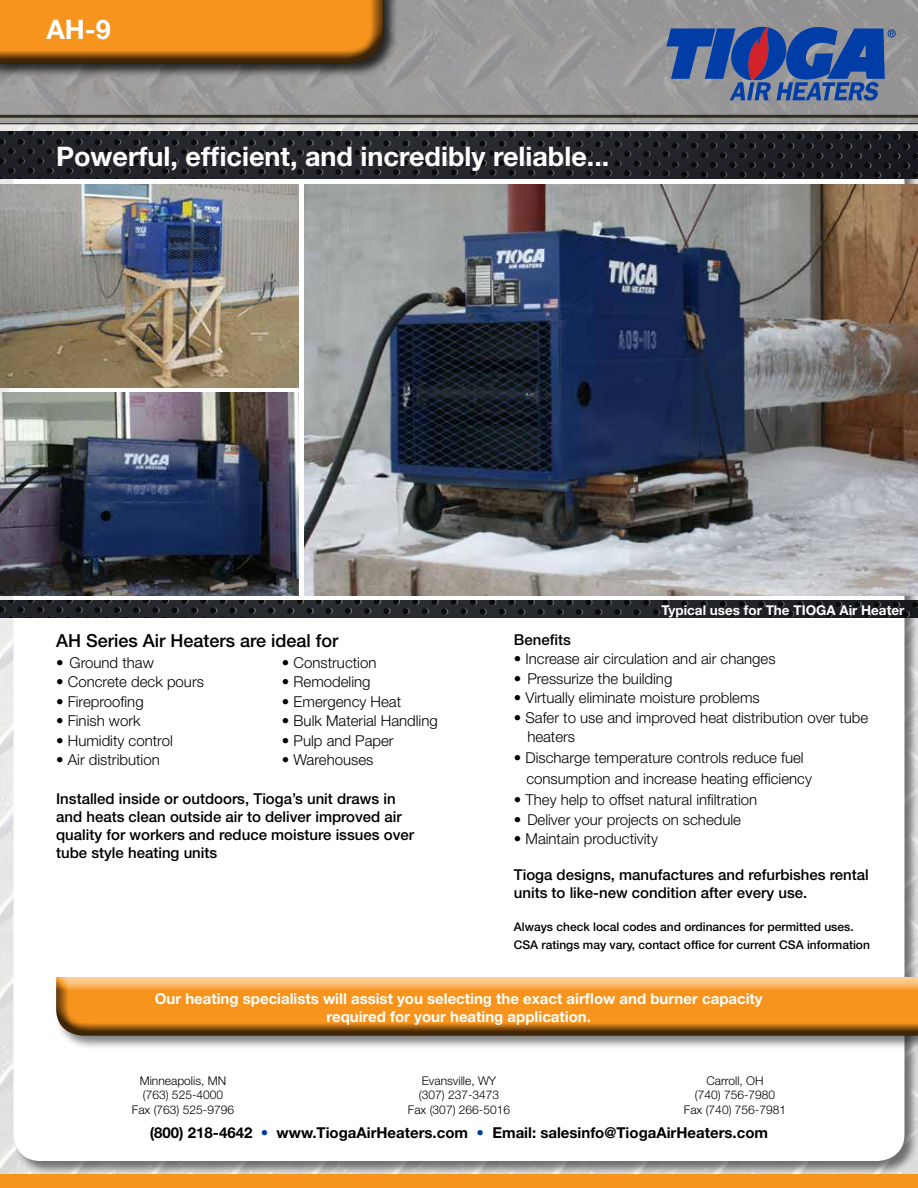
<style>
.page{position:relative;width:918px;height:1188px;background:#fff}
.page>*{position:absolute;margin:0;border:0;box-sizing:border-box;transform-origin:0 0}
.t1{font:700 27px "Helvetica Neue";color:#fff}
.t2{font:500 18px "Helvetica Neue";color:#000}
.t3{font:300 15px/19.5px "Helvetica Neue";color:#000}
.t4{font:500 15px/18px "Helvetica Neue";color:#000}
.t5{font:700 15px/18px "Helvetica Neue";color:#fff;text-align:center}
.t6{font:700 15px "Helvetica Neue";color:#000}
.t7{font:700 13.5px "Helvetica Neue";color:#fff}
.t8{font:300 12px/14.4px "Helvetica Neue";color:#000;text-align:center}
.t9{font:500 12px/18px "Helvetica Neue";color:#000}
.s1{font-weight:500}
.s2{color:#003da6}
</style>
<div class="page">
<img style="left:0;top:0;width:918px;height:1174px">
<svg style="left:666px;top:20px;width:230px;height:81px;background:#4e669a"></svg>
<div style="left:12px;top:144px;width:906px;height:1032px;background:#000;opacity:.5"></div>
<div style="left:14px;top:145px;width:890px;height:1016px;background:#fff;border-radius:27px"></div>
<svg style="left:0;top:131px;width:918px;height:48px;background:#212327"></svg>
<div style="left:0;top:1174px;width:918px;height:14px;background:#f7941e"></div>
<svg style="left:0;top:600px;width:918px;height:18px;background:#222428"></svg>
<img style="left:304px;top:185px;width:614px;height:410px">
<img style="left:0;top:185px;width:299px;height:202px">
<img style="left:0;top:393px;width:299px;height:202px">
<div style="left:55px;top:975px;width:863px;height:75px;background:#000;opacity:.5"></div>
<div style="left:56px;top:975px;width:862px;height:56px;background:#fff"></div>
<div style="left:56px;top:977px;width:862px;height:61px;background:#000;opacity:.75"></div>
<div style="left:0;top:0;width:399px;height:78px;background:#000;opacity:.75"></div>
<div style="left:0;top:0;width:386px;height:66px;background:#000;opacity:.75"></div>
<h1 class="t1" style="left:46px;top:13px;width:66px">AH-9</h1>
<h1 class="t1" style="left:56px;top:140px;width:555px">Powerful, efficient, and incredibly reliable...</h1>
<p class="t7" style="left:661px;top:601px;width:244px">Typical uses for The TIOGA Air Heater</p>
<p class="t2" style="left:56px;top:630px;width:284px">AH Series Air Heaters are ideal for</p>
<p class="t3" style="left:56px;top:652px;width:99px">• Ground thaw</p>
<p class="t3" style="left:56px;top:672px;width:149px">• Concrete deck pours</p>
<p class="t3" style="left:56px;top:691px;width:89px">• Fireproofing</p>
<p class="t3" style="left:56px;top:711px;width:86px">• Finish work</p>
<p class="t3" style="left:56px;top:730px;width:118px">• Humidity control</p>
<p class="t3" style="left:56px;top:750px;width:105px">• Air distribution</p>
<p class="t3" style="left:282px;top:652px;width:96px">• Construction</p>
<p class="t3" style="left:282px;top:672px;width:90px">• Remodeling</p>
<p class="t3" style="left:282px;top:691px;width:121px">• Emergency Heat</p>
<p class="t3" style="left:282px;top:711px;width:157px">• Bulk Material Handling</p>
<p class="t3" style="left:282px;top:730px;width:113px">• Pulp and Paper</p>
<p class="t3" style="left:282px;top:750px;width:93px">• Warehouses</p>
<p class="t4" style="left:56px;top:790px;width:359px">Installed inside or outdoors, Tioga’s unit draws in and heats clean outside air to deliver improved air quality for workers and reduce moisture issues over tube style heating units</p>
<p class="t4" style="left:514px;top:630px;width:58px">Benefits</p>
<p class="t3" style="left:514px;top:649px;width:263px">• Increase air circulation and air changes</p>
<p class="t3" style="left:514px;top:668px;width:160px">• Pressurize the building</p>
<p class="t3" style="left:514px;top:688px;width:247px">• Virtually eliminate moisture problems</p>
<p class="t3" style="left:527px;top:707px;width:343px;text-indent:-14px">• Safer to use and improved heat distribution over tube heaters</p>
<p class="t3" style="left:526px;top:747px;width:287px;line-height:21px;text-indent:-13px">• Discharge temperature controls reduce fuel consumption and increase heating efficiency</p>
<p class="t3" style="left:514px;top:790px;width:245px"><span class="s1">•</span> They help to offset natural infiltration</p>
<p class="t3" style="left:514px;top:809px;width:229px">• Deliver your projects on schedule</p>
<p class="t3" style="left:514px;top:829px;width:146px">• Maintain productivity</p>
<p class="t4" style="left:514px;top:866px;width:356px">Tioga designs, manufactures and refurbishes rental units to like-new condition after every use.</p>
<p class="t9" style="left:514px;top:917px;width:358px">Always check local codes and ordinances for permitted uses.<br>CSA ratings may vary, contact office for current CSA information</p>
<p class="t5" style="left:155px;top:990px;width:609px">Our heating specialists will assist you selecting the exact airflow and burner capacity required for your heating application.</p>
<p class="t8" style="left:132px;top:1073px;width:104px">Minneapolis, MN (763) 525-4000<br>Fax (763) 525-9796</p>
<p class="t8" style="left:408px;top:1073px;width:104px">Evansville, WY (307) 237-3473<br>Fax (307) 266-5016</p>
<p class="t8" style="left:684px;top:1073px;width:104px">Carroll, OH<br>(740) 756-7980<br>Fax (740) 756-7981</p>
<p class="t6" style="left:150px;top:1124px;width:620px">(800) 218-4642 <span class="s2">•</span> www.TiogaAirHeaters.com <span class="s2">•</span> Email: salesinfo@TiogaAirHeaters.com</p>
</div>
